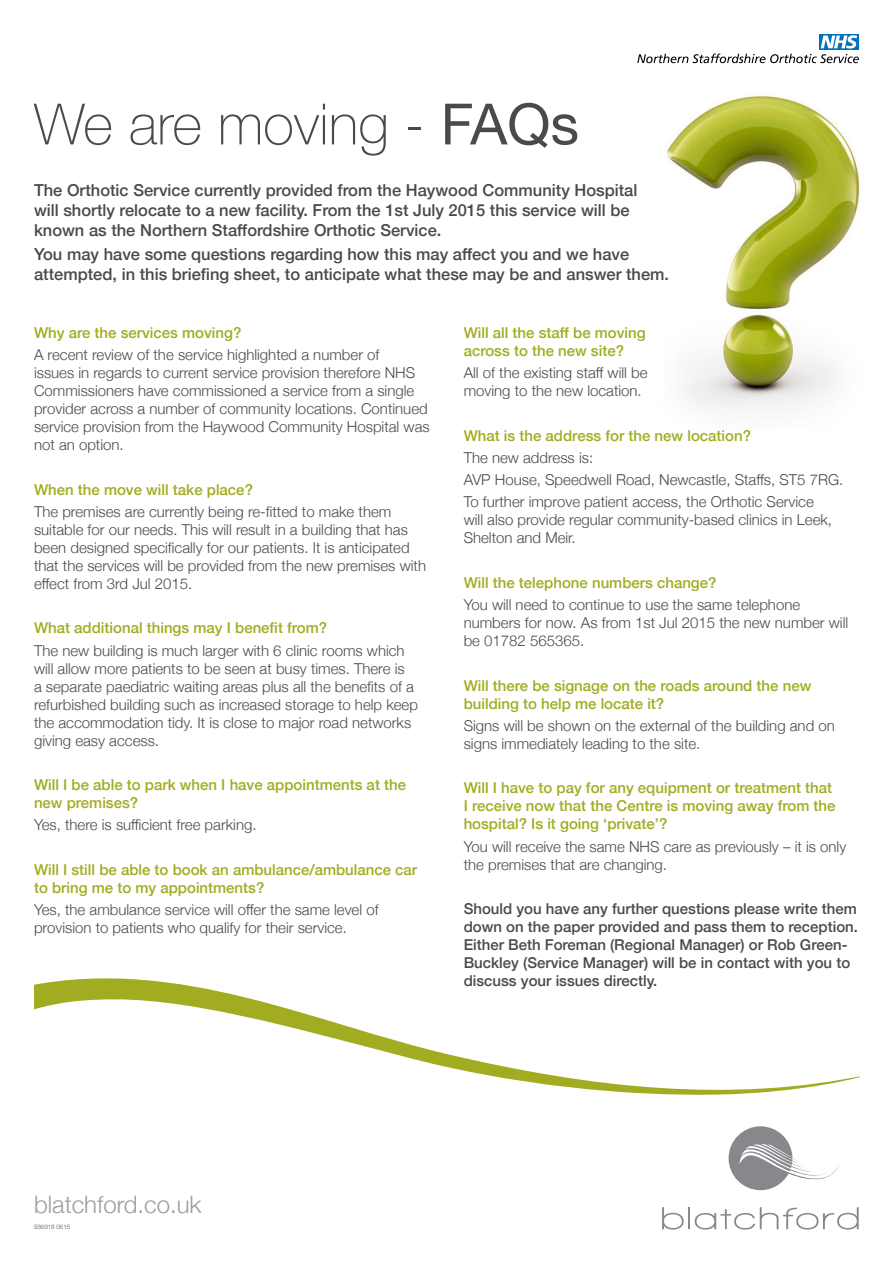
<style>
.page{position:relative;width:893px;height:1263px;background:#fff}
.page>*{position:absolute;margin:0;border:0;box-sizing:border-box;transform-origin:0 0}
.t1{font:100 57px "Helvetica Neue";color:#4a4a49}
.t2{font:300 24px "Helvetica Neue";color:#9d9d9c}
.t3{font:500 16.5px/19.8px "Helvetica Neue";color:#4a4a49}
.t4{font:300 15px/18px "Helvetica Neue";color:#4a4a49}
.t5{font:500 15px/18px "Helvetica Neue";color:#a1ac20}
.t6{font:500 15px/18px "Helvetica Neue";color:#4a4a49}
.t7{font:300 6.15px "Helvetica Neue";color:#4a4a49}
.s1{font-weight:400}
</style>
<div class="page">
<img style="left:667px;top:95px;width:193px;height:316px">
<svg style="left:34px;top:978px;width:825px;height:117px"></svg>
<svg style="left:729px;top:1126px;width:110px;height:64px"></svg>
<hr style="left:688px;top:1207px;width:2px;height:22px;background:#86888c">
<svg style="left:695px;top:1207px;width:164px;height:22px"></svg>
<svg style="left:662px;top:1207px;width:22px;height:22px"></svg>
<div style="left:819px;top:34px;width:40px;height:16px;background:#0072bb"></div>
<svg style="left:637px;top:35px;width:222px;height:28px"></svg>
<h1 class="t1" style="left:34px;top:81px;width:546px">We are moving - <span class="s1">FAQs</span></h1>
<p class="t3" style="left:34px;top:179px;width:605px">The Orthotic Service currently provided from the Haywood Community Hospital will shortly relocate to a new facility. From the 1st July 2015 this service will be known as the Northern Staffordshire Orthotic Service.</p>
<p class="t3" style="left:34px;top:243px;width:637px">You may have some questions regarding how this may affect you and we have attempted, in this briefing sheet, to anticipate what these may be and answer them.</p>
<p class="t5" style="left:34px;top:322px;width:209px">Why are the services moving?</p>
<p class="t4" style="left:34px;top:345px;width:397px">A recent review of the service highlighted a number of<br>issues in regards to current service provision therefore NHS Commissioners have commissioned a service from a single provider across a number of community locations. Continued service provision from the Haywood Community Hospital was not an option.</p>
<p class="t5" style="left:34px;top:479px;width:220px">When the move will take place?</p>
<p class="t4" style="left:34px;top:501px;width:394px">The premises are currently being re-fitted to make them suitable for our needs. This will result in a building that has been designed specifically for our patients. It is anticipated that the services will be provided from the new premises with effect from 3rd Jul 2015.</p>
<p class="t5" style="left:34px;top:618px;width:295px">What additional things may I benefit from?</p>
<p class="t4" style="left:34px;top:640px;width:385px">The new building is much larger with 6 clinic rooms which will allow more patients to be seen at busy times. There is<br>a separate paediatric waiting areas plus all the benefits of a refurbished building such as increased storage to help keep the accommodation tidy. It is close to major road networks giving easy access.</p>
<p class="t5" style="left:34px;top:774px;width:374px">Will I be able to park when I have appointments at the new premises?</p>
<p class="t4" style="left:34px;top:815px;width:224px">Yes, there is sufficient free parking.</p>
<p class="t5" style="left:34px;top:859px;width:385px">Will I still be able to book an ambulance/ambulance car to bring me to my appointments?</p>
<p class="t4" style="left:34px;top:900px;width:346px">Yes, the ambulance service will offer the same level of provision to patients who qualify for their service.</p>
<p class="t5" style="left:464px;top:322px;width:184px">Will all the staff be moving across to the new site?</p>
<p class="t4" style="left:464px;top:363px;width:185px">All of the existing staff will be moving to the new location.</p>
<p class="t5" style="left:464px;top:425px;width:289px">What is the address for the new location?</p>
<p class="t4" style="left:464px;top:445px;width:381px;line-height:22.2px">The new address is:<br>AVP House, Speedwell Road, Newcastle, Staffs, ST5 7RG.<br>To further improve patient access, the Orthotic Service</p>
<p class="t4" style="left:464px;top:510px;width:370px">will also provide regular community-based clinics in Leek,<br>Shelton and Meir.</p>
<p class="t5" style="left:464px;top:572px;width:254px">Will the telephone numbers change?</p>
<p class="t4" style="left:464px;top:595px;width:386px">You will need to continue to use the same telephone numbers for now. As from 1st Jul 2015 the new number will be 01782 565365.</p>
<p class="t5" style="left:464px;top:675px;width:349px">Will there be signage on the roads around the new building to help me locate it?</p>
<p class="t4" style="left:464px;top:715px;width:373px">Signs will be shown on the external of the building and on signs immediately leading to the site.</p>
<p class="t5" style="left:464px;top:778px;width:373px">Will I have to pay for any equipment or treatment that<br>I receive now that the Centre is moving away from the hospital? Is it going ‘private’?</p>
<p class="t4" style="left:464px;top:836px;width:384px">You will receive the same NHS care as previously – it is only the premises that are changing.</p>
<p class="t6" style="left:464px;top:898px;width:396px">Should you have any further questions please write them down on the paper provided and pass them to reception.<br>Either Beth Foreman (Regional Manager) or Rob Green-Buckley (Service Manager) will be in contact with you to discuss your issues directly.</p>
<h2 class="t2" style="left:34px;top:1185px;width:169px">blatchford.co.uk</h2>
<p class="t7" style="left:34px;top:1222px;width:38px">936918 0615</p>
</div>
